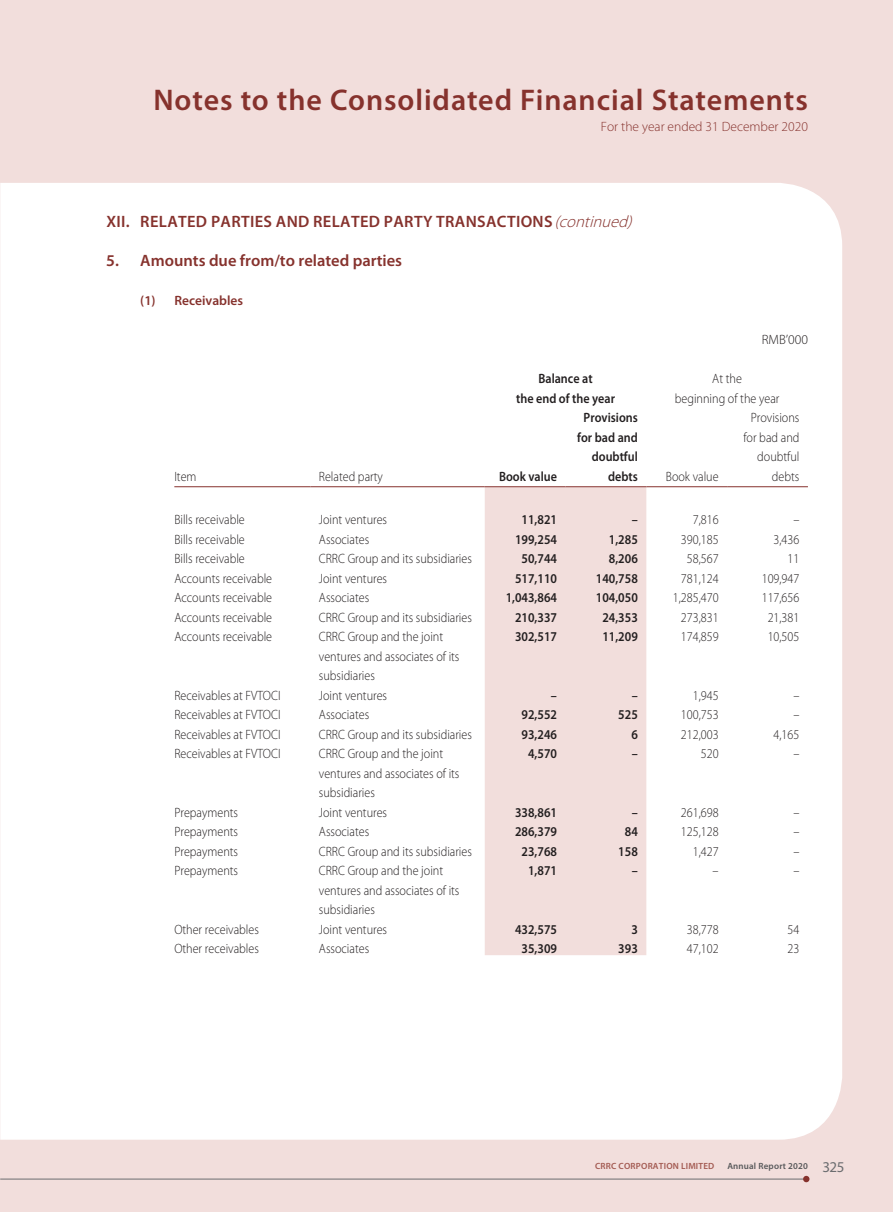
<style>
.page{position:relative;width:893px;height:1212px;background:#f2dedc}
.page>*{position:absolute;margin:0;border:0;box-sizing:border-box;transform-origin:0 0}
.t1{font:600 30px "Myriad Pro";letter-spacing:.03em;color:#86322d}
.t2{font:600 16.5px "Myriad Pro";letter-spacing:.02em;color:#86322d}
.t3{font:600 16.5px "Myriad Pro";color:#86322d}
.t4{font:300 13.5px/19.5px "Myriad Pro";color:#231f20;scale:.9 1}
.t5{font:600 13.5px/19.5px "Myriad Pro";color:#231f20;text-align:center;scale:.9 1}
.t6{font:300 13.5px "Myriad Pro";color:#86322d}
.t7{font:600 13.5px "Myriad Pro";color:#86322d}
.t8{font:300 13.5px "Myriad Pro";color:#231f20}
.t9{font:600 9px "Myriad Pro";letter-spacing:.02em;color:#a35a52}
.t10{font:600 9px "Myriad Pro";letter-spacing:.02em;color:#57585a}
.s1{font-weight:300;font-style:italic}
.s2{font-weight:400;font-size:15px;color:#6c6d70}
</style>
<div class="page">
<div style="left:0;top:183px;width:842px;height:957px;background:#fff"></div>
<hr style="left:0;top:1179px;width:804px;height:1px;background:#6c6d70">
<svg style="left:803px;top:1176px;width:6px;height:6px"></svg>
<svg style="left:485px;top:487px;width:161px;height:468px"></svg>
<hr style="left:174px;top:486px;width:136px;height:1px;background:#86322d">
<hr style="left:310px;top:486px;width:175px;height:1px;background:#86322d">
<hr style="left:485px;top:486px;width:81px;height:1px;background:#86322d">
<hr style="left:566px;top:486px;width:80px;height:1px;background:#86322d">
<hr style="left:646px;top:486px;width:81px;height:1px;background:#86322d">
<hr style="left:727px;top:486px;width:81px;height:1px;background:#86322d">
<h1 class="t1" style="left:153px;top:81px;width:656px">Notes to the Consolidated Financial Statements</h1>
<p class="t6" style="left:601px;top:118px;width:209px">For the year ended 31 December 2020</p>
<p class="t2" style="left:106px;top:211px;width:532px">XII. RELATED PARTIES AND RELATED PARTY TRANSACTIONS <span class="s1">(continued)</span></p>
<p class="t3" style="left:106px;top:250px;width:297px">5. Amounts due from/to related parties</p>
<p class="t7" style="left:140px;top:292px;width:104px">(1) Receivables</p>
<p class="t8" style="left:762px;top:332px;width:48px">RMB’000</p>
<p class="t5" style="left:516px;top:369px;width:111px">Balance at<br>the end of the year</p>
<p class="t4" style="left:675px;top:369px;width:118px;text-align:center">At the<br>beginning of the year</p>
<p class="t4" style="left:174px;top:466px;width:26px">Item</p>
<p class="t4" style="left:319px;top:466px;width:73px">Related party</p>
<p class="t5" style="left:499px;top:466px;width:66px">Book value</p>
<p class="t5" style="left:577px;top:408px;width:69px;text-align:right">Provisions for bad and doubtful debts</p>
<p class="t4" style="left:666px;top:466px;width:60px">Book value</p>
<p class="t4" style="left:743px;top:408px;width:64px;text-align:right">Provisions for bad and doubtful debts</p>
<p class="t4" style="left:174px;top:510px;width:80px">Bills receivable</p>
<p class="t4" style="left:319px;top:510px;width:77px">Joint ventures</p>
<p class="t5" style="left:522px;top:510px;width:41px">11,821</p>
<p class="t5" style="left:632px;top:510px;width:8px">–</p>
<p class="t4" style="left:693px;top:510px;width:30px">7,816</p>
<p class="t4" style="left:793px;top:510px;width:8px">–</p>
<p class="t4" style="left:174px;top:529px;width:80px">Bills receivable</p>
<p class="t4" style="left:319px;top:529px;width:57px">Associates</p>
<p class="t5" style="left:515px;top:529px;width:48px">199,254</p>
<p class="t5" style="left:609px;top:529px;width:34px">1,285</p>
<p class="t4" style="left:681px;top:529px;width:43px">390,185</p>
<p class="t4" style="left:774px;top:529px;width:30px">3,436</p>
<p class="t4" style="left:174px;top:549px;width:80px">Bills receivable</p>
<p class="t4" style="left:319px;top:549px;width:171px">CRRC Group and its subsidiaries</p>
<p class="t5" style="left:522px;top:549px;width:41px">50,744</p>
<p class="t5" style="left:609px;top:549px;width:34px">8,206</p>
<p class="t4" style="left:687px;top:549px;width:37px">58,567</p>
<p class="t4" style="left:788px;top:549px;width:15px">11</p>
<p class="t4" style="left:174px;top:568px;width:110px">Accounts receivable</p>
<p class="t4" style="left:319px;top:568px;width:77px">Joint ventures</p>
<p class="t5" style="left:515px;top:568px;width:48px">517,110</p>
<p class="t5" style="left:596px;top:568px;width:48px">140,758</p>
<p class="t4" style="left:681px;top:568px;width:43px">781,124</p>
<p class="t4" style="left:762px;top:568px;width:43px">109,947</p>
<p class="t4" style="left:174px;top:588px;width:110px">Accounts receivable</p>
<p class="t4" style="left:319px;top:588px;width:57px">Associates</p>
<p class="t5" style="left:506px;top:588px;width:59px">1,043,864</p>
<p class="t5" style="left:596px;top:588px;width:48px">104,050</p>
<p class="t4" style="left:673px;top:588px;width:52px">1,285,470</p>
<p class="t4" style="left:762px;top:588px;width:43px">117,656</p>
<p class="t4" style="left:174px;top:607px;width:110px">Accounts receivable</p>
<p class="t4" style="left:319px;top:607px;width:171px">CRRC Group and its subsidiaries</p>
<p class="t5" style="left:515px;top:607px;width:48px">210,337</p>
<p class="t5" style="left:602px;top:607px;width:41px">24,353</p>
<p class="t4" style="left:681px;top:607px;width:43px">273,831</p>
<p class="t4" style="left:768px;top:607px;width:37px">21,381</p>
<p class="t4" style="left:174px;top:627px;width:110px">Accounts receivable</p>
<p class="t4" style="left:319px;top:627px;width:158px">CRRC Group and the joint ventures and associates of its subsidiaries</p>
<p class="t5" style="left:515px;top:627px;width:48px">302,517</p>
<p class="t5" style="left:602px;top:627px;width:41px">11,209</p>
<p class="t4" style="left:681px;top:627px;width:43px">174,859</p>
<p class="t4" style="left:768px;top:627px;width:37px">10,505</p>
<p class="t4" style="left:174px;top:685px;width:120px">Receivables at FVTOCI</p>
<p class="t4" style="left:319px;top:685px;width:77px">Joint ventures</p>
<p class="t5" style="left:551px;top:685px;width:8px">–</p>
<p class="t5" style="left:632px;top:685px;width:8px">–</p>
<p class="t4" style="left:693px;top:685px;width:30px">1,945</p>
<p class="t4" style="left:793px;top:685px;width:8px">–</p>
<p class="t4" style="left:174px;top:705px;width:120px">Receivables at FVTOCI</p>
<p class="t4" style="left:319px;top:705px;width:57px">Associates</p>
<p class="t5" style="left:522px;top:705px;width:41px">92,552</p>
<p class="t5" style="left:618px;top:705px;width:23px">525</p>
<p class="t4" style="left:681px;top:705px;width:43px">100,753</p>
<p class="t4" style="left:793px;top:705px;width:8px">–</p>
<p class="t4" style="left:174px;top:724px;width:120px">Receivables at FVTOCI</p>
<p class="t4" style="left:319px;top:724px;width:171px">CRRC Group and its subsidiaries</p>
<p class="t5" style="left:522px;top:724px;width:41px">93,246</p>
<p class="t5" style="left:631px;top:724px;width:9px">6</p>
<p class="t4" style="left:681px;top:724px;width:43px">212,003</p>
<p class="t4" style="left:774px;top:724px;width:30px">4,165</p>
<p class="t4" style="left:174px;top:744px;width:120px">Receivables at FVTOCI</p>
<p class="t4" style="left:319px;top:744px;width:158px">CRRC Group and the joint ventures and associates of its subsidiaries</p>
<p class="t5" style="left:528px;top:744px;width:34px">4,570</p>
<p class="t5" style="left:632px;top:744px;width:8px">–</p>
<p class="t4" style="left:701px;top:744px;width:21px">520</p>
<p class="t4" style="left:793px;top:744px;width:8px">–</p>
<p class="t4" style="left:174px;top:802px;width:72px">Prepayments</p>
<p class="t4" style="left:319px;top:802px;width:77px">Joint ventures</p>
<p class="t5" style="left:515px;top:802px;width:48px">338,861</p>
<p class="t5" style="left:632px;top:802px;width:8px">–</p>
<p class="t4" style="left:681px;top:802px;width:43px">261,698</p>
<p class="t4" style="left:793px;top:802px;width:8px">–</p>
<p class="t4" style="left:174px;top:822px;width:72px">Prepayments</p>
<p class="t4" style="left:319px;top:822px;width:57px">Associates</p>
<p class="t5" style="left:515px;top:822px;width:48px">286,379</p>
<p class="t5" style="left:625px;top:822px;width:16px">84</p>
<p class="t4" style="left:681px;top:822px;width:43px">125,128</p>
<p class="t4" style="left:793px;top:822px;width:8px">–</p>
<p class="t4" style="left:174px;top:841px;width:72px">Prepayments</p>
<p class="t4" style="left:319px;top:841px;width:171px">CRRC Group and its subsidiaries</p>
<p class="t5" style="left:522px;top:841px;width:41px">23,768</p>
<p class="t5" style="left:618px;top:841px;width:23px">158</p>
<p class="t4" style="left:693px;top:841px;width:30px">1,427</p>
<p class="t4" style="left:793px;top:841px;width:8px">–</p>
<p class="t4" style="left:174px;top:861px;width:72px">Prepayments</p>
<p class="t4" style="left:319px;top:861px;width:158px">CRRC Group and the joint ventures and associates of its subsidiaries</p>
<p class="t5" style="left:528px;top:861px;width:34px">1,871</p>
<p class="t5" style="left:632px;top:861px;width:8px">–</p>
<p class="t4" style="left:713px;top:861px;width:8px">–</p>
<p class="t4" style="left:793px;top:861px;width:8px">–</p>
<p class="t4" style="left:174px;top:919px;width:96px">Other receivables</p>
<p class="t4" style="left:319px;top:919px;width:77px">Joint ventures</p>
<p class="t5" style="left:515px;top:919px;width:48px">432,575</p>
<p class="t5" style="left:631px;top:919px;width:9px">3</p>
<p class="t4" style="left:687px;top:919px;width:37px">38,778</p>
<p class="t4" style="left:788px;top:919px;width:15px">54</p>
<p class="t4" style="left:174px;top:939px;width:96px">Other receivables</p>
<p class="t4" style="left:319px;top:939px;width:57px">Associates</p>
<p class="t5" style="left:522px;top:939px;width:41px">35,309</p>
<p class="t5" style="left:618px;top:939px;width:23px">393</p>
<p class="t4" style="left:687px;top:939px;width:37px">47,102</p>
<p class="t4" style="left:788px;top:939px;width:15px">23</p>
<p class="t9" style="left:595px;top:1160px;width:121px">CRRC CORPORATION LIMITED</p>
<p class="t10" style="left:727px;top:1160px;width:119px">Annual Report 2020 <span class="s2">325</span></p>
</div>
